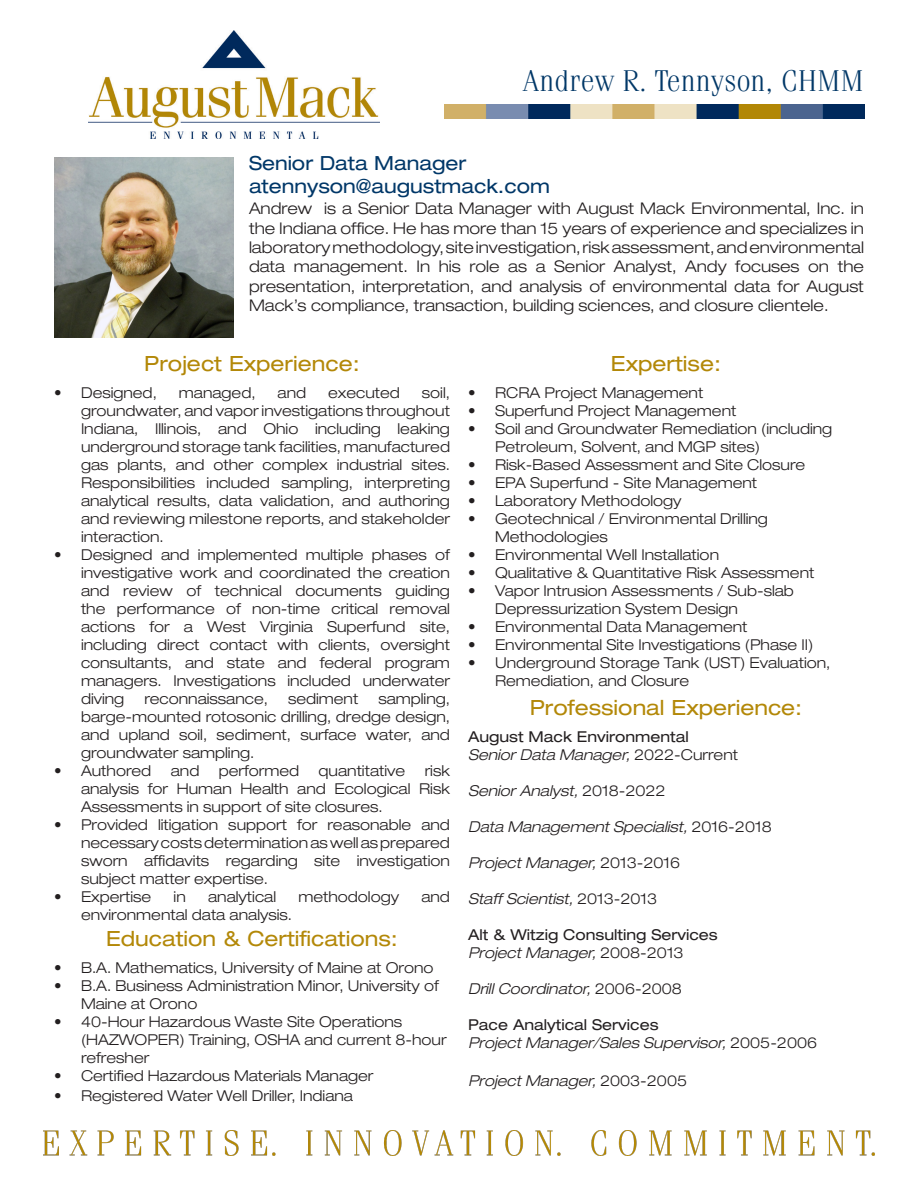
<style>
.page{position:relative;width:918px;height:1188px;background:#fff}
.page>*{position:absolute;margin:0;border:0;box-sizing:border-box;transform-origin:0 0}
.t1{font:300 30px "Fenice Std";color:#003767}
.t2{font:expanded 21px "Helvetica Neue LT Std";color:#b38808}
.t3{font:expanded 19.5px/23.4px "Helvetica Neue LT Std";color:#003768}
.t4{font:300 expanded 16.2px/19.4px "Helvetica Neue LT Std";color:#231f20;text-align:justify}
.t5{font:300 expanded 15px/18px "Helvetica Neue LT Std";color:#231f20}
.t6{font:italic 300 expanded 15px/18px "Helvetica Neue LT Std";color:#231f20}
.t7{font:expanded 15px/18px "Helvetica Neue LT Std";color:#231f20}
.s1{font-weight:300;font-style:italic}
.s2{font-weight:300}
.s3{font-style:normal}
.s4{font-weight:400;font-style:normal}
</style>
<div class="page">
<img style="left:88px;top:30px;width:292px;height:108px">
<img style="left:444px;top:104px;width:420px;height:15px">
<img style="left:44px;top:1131px;width:831px;height:24px">
<img style="left:54px;top:158px;width:180px;height:180px">
<h1 class="t1" style="left:523px;top:63px;width:343px">Andrew R. Tennyson, CHMM</h1>
<h3 class="t3" style="left:249px;top:151px;width:302px">Senior Data Manager atennyson@augustmack.com</h3>
<p class="t4" style="left:249px;top:199px;width:617px">Andrew is a Senior Data Manager with August Mack Environmental, Inc. in the Indiana office. He has more than 15 years of experience and specializes in laboratory methodology, site investigation, risk assessment, and environmental data management. In his role as a Senior Analyst, Andy focuses on the presentation, interpretation, and analysis of environmental data for August Mack’s compliance, transaction, building sciences, and closure clientele.</p>
<h2 class="t2" style="left:144px;top:350px;width:217px">Project Experience:</h2>
<p class="t5" style="left:54px;top:383px;width:104px">• Designed,</p>
<p class="t5" style="left:179px;top:383px;width:78px">managed,</p>
<p class="t5" style="left:278px;top:383px;width:30px">and</p>
<p class="t5" style="left:328px;top:383px;width:73px">executed</p>
<p class="t5" style="left:81px;top:383px;width:371px;text-align:justify;text-indent:341px">soil, groundwater, and vapor investigations throughout Indiana, Illinois, and Ohio including leaking underground storage tank facilities, manufactured gas plants, and other complex industrial sites.<br>Responsibilities included sampling, interpreting analytical results, data validation, and authoring and reviewing milestone reports, and stakeholder interaction.</p>
<p class="t5" style="left:81px;top:545px;width:371px;text-align:justify;text-indent:-27px">• Designed and implemented multiple phases of investigative work and coordinated the creation and review of technical documents guiding the performance of non-time critical removal actions for a West Virginia Superfund site, including direct contact with clients, oversight consultants, and state and federal program managers. Investigations included underwater diving</p>
<p class="t5" style="left:81px;top:689px;width:371px;text-align:justify;text-indent:297px">sampling, barge-mounted rotosonic drilling, dredge design, and upland soil, sediment, surface water, and groundwater sampling.</p>
<p class="t5" style="left:54px;top:761px;width:99px">• Authored</p>
<p class="t5" style="left:171px;top:761px;width:30px">and</p>
<p class="t5" style="left:219px;top:761px;width:82px">performed</p>
<p class="t5" style="left:319px;top:761px;width:88px">quantitative</p>
<p class="t5" style="left:144px;top:689px;width:125px">reconnaissance,</p>
<p class="t5" style="left:288px;top:689px;width:72px">sediment</p>
<p class="t5" style="left:81px;top:761px;width:371px;text-align:justify;text-indent:344px">risk analysis for Human Health and Ecological Risk Assessments in support of site closures.</p>
<p class="t5" style="left:81px;top:815px;width:371px;text-align:justify;text-indent:-27px">• Provided litigation support for reasonable and necessary costs determination as well as prepared sworn affidavits regarding site investigation subject matter expertise.</p>
<p class="t5" style="left:54px;top:887px;width:99px">• Expertise</p>
<p class="t5" style="left:174px;top:887px;width:14px">in</p>
<p class="t5" style="left:208px;top:887px;width:70px">analytical</p>
<p class="t5" style="left:298px;top:887px;width:102px">methodology</p>
<p class="t5" style="left:421px;top:887px;width:30px">and</p>
<p class="t5" style="left:81px;top:905px;width:213px">environmental data analysis.</p>
<h2 class="t2" style="left:106px;top:926px;width:293px">Education &amp; Certifications:</h2>
<p class="t5" style="left:54px;top:959px;width:381px">• B.A. Mathematics, University of Maine at Orono</p>
<p class="t5" style="left:81px;top:977px;width:359px;text-indent:-27px">• B.A. Business Administration Minor, University of<br>Maine at Orono</p>
<p class="t5" style="left:81px;top:1013px;width:367px;text-indent:-27px">• 40-Hour Hazardous Waste Site Operations (HAZWOPER) Training, OSHA and current 8-hour refresher</p>
<p class="t5" style="left:54px;top:1067px;width:321px">• Certified Hazardous Materials Manager</p>
<p class="t5" style="left:54px;top:1087px;width:301px">• Registered Water Well Driller, Indiana</p>
<h2 class="t2" style="left:611px;top:350px;width:112px">Expertise:</h2>
<p class="t5" style="left:468px;top:383px;width:237px">• RCRA Project Management</p>
<p class="t5" style="left:468px;top:401px;width:270px">• Superfund Project Management</p>
<p class="t5" style="left:495px;top:419px;width:339px;text-indent:-27px">• Soil and Groundwater Remediation (including<br>Petroleum, Solvent, and MGP sites)</p>
<p class="t5" style="left:468px;top:455px;width:339px">• Risk-Based Assessment and Site Closure</p>
<p class="t5" style="left:468px;top:473px;width:291px">• EPA Superfund - Site Management</p>
<p class="t5" style="left:468px;top:491px;width:215px">• Laboratory Methodology</p>
<p class="t5" style="left:495px;top:509px;width:274px;text-indent:-27px">• Geotechnical / Environmental Drilling<br>Methodologies</p>
<p class="t5" style="left:468px;top:545px;width:253px">• Environmental Well Installation</p>
<p class="t5" style="left:468px;top:563px;width:348px">• Qualitative &amp; Quantitative Risk Assessment</p>
<p class="t5" style="left:495px;top:581px;width:300px;text-indent:-27px">• Vapor Intrusion Assessments / Sub-slab<br>Depressurization System Design</p>
<p class="t5" style="left:468px;top:617px;width:281px">• Environmental Data Management</p>
<p class="t5" style="left:468px;top:635px;width:347px">• Environmental Site Investigations (Phase II)</p>
<p class="t5" style="left:495px;top:653px;width:337px;text-indent:-27px">• Underground Storage Tank (UST) Evaluation,<br>Remediation, and Closure</p>
<h2 class="t2" style="left:530px;top:695px;width:274px">Professional Experience:</h2>
<p class="t7" style="left:468px;top:728px;width:272px">August Mack Environmental<br><span class="s1">Senior Data Manager,</span> <span class="s2">2022-Current</span></p>
<p class="t6" style="left:468px;top:782px;width:199px">Senior Analyst, <span class="s3">2018-2022</span></p>
<p class="t6" style="left:468px;top:818px;width:305px">Data Management Specialist, <span class="s3">2016-2018</span></p>
<p class="t6" style="left:468px;top:854px;width:214px">Project Manager, <span class="s3">2013-2016</span></p>
<p class="t6" style="left:468px;top:890px;width:191px">Staff Scientist, <span class="s3">2013-2013</span></p>
<p class="t7" style="left:468px;top:926px;width:251px">Alt &amp; Witzig Consulting Services<br><span class="s1">Project Manager,</span> <span class="s2">2008-2013</span></p>
<p class="t6" style="left:468px;top:980px;width:215px">Drill Coordinator, <span class="s3">2006-2008</span></p>
<p class="t6" style="left:468px;top:1016px;width:351px"><span class="s4">Pace Analytical Services<br></span>Project Manager/Sales Supervisor, <span class="s3">2005-2006</span></p>
<p class="t6" style="left:468px;top:1072px;width:221px">Project Manager, <span class="s3">2003-2005</span></p>
</div>
